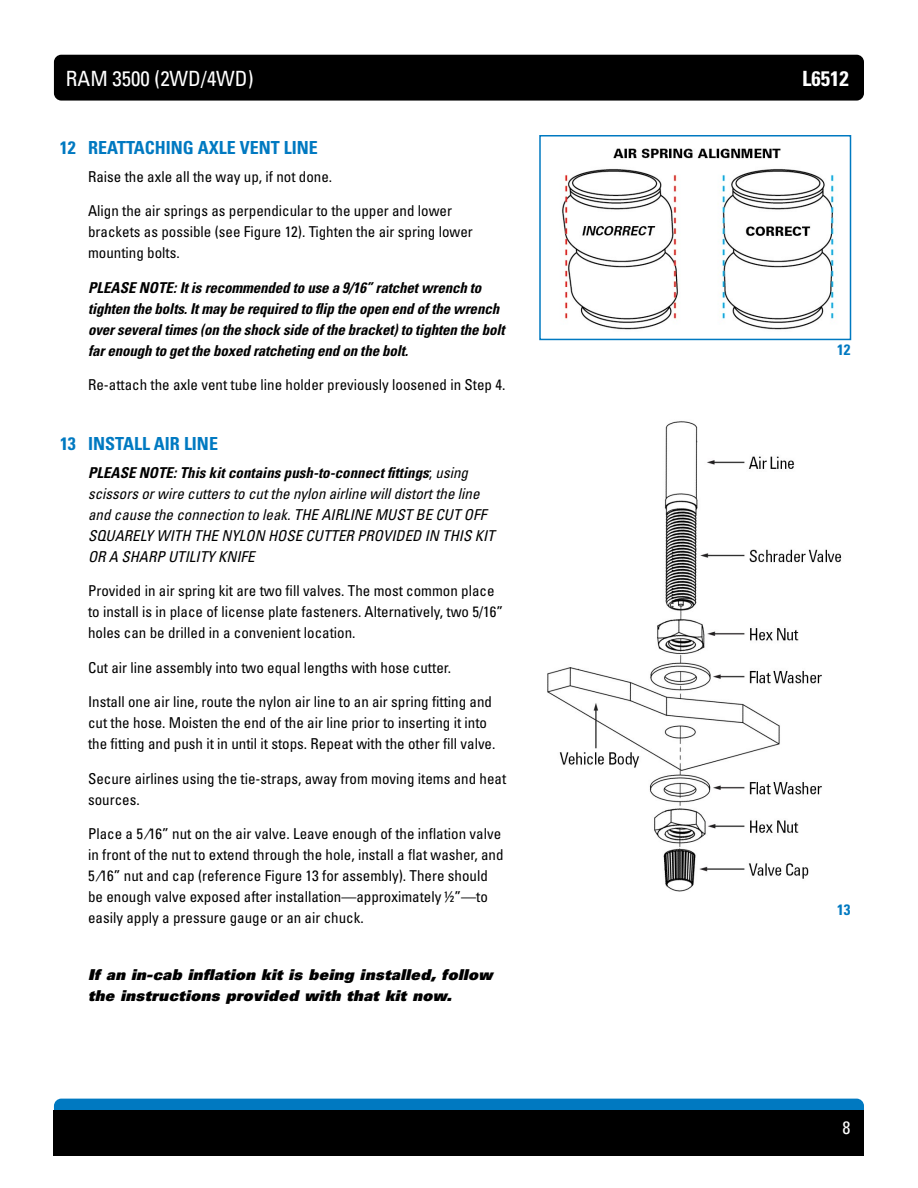
<style>
.page{position:relative;width:918px;height:1188px;background:#fff}
.page>*{position:absolute;margin:0;border:0;box-sizing:border-box;transform-origin:0 0}
.t1{font:condensed 21px "Univers LT Std";color:#fff}
.t2{font:700 condensed 21px "Univers LT Std";color:#fff}
.t3{font:700 condensed 18px "Univers LT Std";color:#0079c1}
.t4{font:condensed 18px "Univers LT Std";color:#fff}
.t5{font:condensed 15px/21px "Univers LT Std";color:#000}
.t6{font:italic condensed 15px/21px "Univers LT Std";color:#000}
.t7{font:italic 700 condensed 15px/21px "Univers LT Std";letter-spacing:-.01em;color:#000}
.t8{font:15px/21px "Univers LT Std X Black Obl";letter-spacing:.025em;color:#000}
.t9{font:700 condensed 15px "Univers LT Std";color:#0079c1}
.s1{font-weight:700}
.s2{font-style:normal}
</style>
<div class="page">
<div style="left:54px;top:55px;width:810px;height:46px;background:#000;border-radius:7px"></div>
<div style="left:54px;top:1099px;width:810px;height:45px;background:#0079c1;border-radius:7px"></div>
<div style="left:54px;top:1110px;width:810px;height:46px;background:#000"></div>
<img style="left:562px;top:148px;width:274px;height:182px">
<div style="left:539px;top:135px;width:312px;height:205px;border:2px solid #0079c1"></div>
<img style="left:547px;top:421px;width:295px;height:471px">
<h1 class="t1" style="left:66px;top:65px;width:189px">RAM 3500 (2WD/4WD)</h1>
<h1 class="t2" style="left:802px;top:65px;width:48px">L6512</h1>
<p class="t3" style="left:60px;top:137px;width:259px">12 REATTACHING AXLE VENT LINE</p>
<p class="t5" style="left:88px;top:166px;width:246px">Raise the axle all the way up, if not done.</p>
<p class="t5" style="left:88px;top:200px;width:386px">Align the air springs as perpendicular to the upper and lower brackets as possible (see Figure 12). Tighten the air spring lower mounting bolts.</p>
<p class="t7" style="left:88px;top:277px;width:418px">PLEASE NOTE: It is recommended to use a 9/16” ratchet wrench to tighten the bolts. It may be required to flip the open end of the wrench over several times (on the shock side of the bracket) to tighten the bolt far enough to get the boxed ratcheting end on the bolt.</p>
<p class="t5" style="left:88px;top:374px;width:419px">Re-attach the axle vent tube line holder previously loosened in Step 4.</p>
<p class="t3" style="left:60px;top:432px;width:160px">13 INSTALL AIR LINE</p>
<p class="t6" style="left:88px;top:462px;width:408px"><span class="s1">PLEASE NOTE: This kit contains push-to-connect fittings</span><span class="s2">;</span> using scissors or wire cutters to cut the nylon airline will distort the line and cause the connection to leak. THE AIRLINE MUST BE CUT OFF SQUARELY WITH THE NYLON HOSE CUTTER PROVIDED IN THIS KIT OR A SHARP UTILITY KNIFE</p>
<p class="t5" style="left:88px;top:580px;width:417px">Provided in air spring kit are two fill valves. The most common place to install is in place of license plate fasteners. Alternatively, two 5/16” holes can be drilled in a convenient location.</p>
<p class="t5" style="left:88px;top:657px;width:365px">Cut air line assembly into two equal lengths with hose cutter.</p>
<p class="t5" style="left:88px;top:691px;width:409px">Install one air line, route the nylon air line to an air spring fitting and cut the hose. Moisten the end of the air line prior to inserting it into the fitting and push it in until it stops. Repeat with the other fill valve.</p>
<p class="t5" style="left:88px;top:768px;width:420px">Secure airlines using the tie-straps, away from moving items and heat sources.</p>
<p class="t5" style="left:88px;top:823px;width:417px">Place a 5 ⁄16” nut on the air valve. Leave enough of the inflation valve in front of the nut to extend through the hole, install a flat washer, and 5 ⁄16” nut and cap (reference Figure 13 for assembly). There should be enough valve exposed after installation—approximately ½”—to easily apply a pressure gauge or an air chuck.</p>
<p class="t8" style="left:88px;top:964px;width:406px">If an in-cab inflation kit is being installed, follow the instructions provided with that kit now.</p>
<p class="t9" style="left:837px;top:340px;width:15px">12</p>
<p class="t9" style="left:837px;top:901px;width:15px">13</p>
<p class="t4" style="left:843px;top:1116px;width:9px">8</p>
</div>
